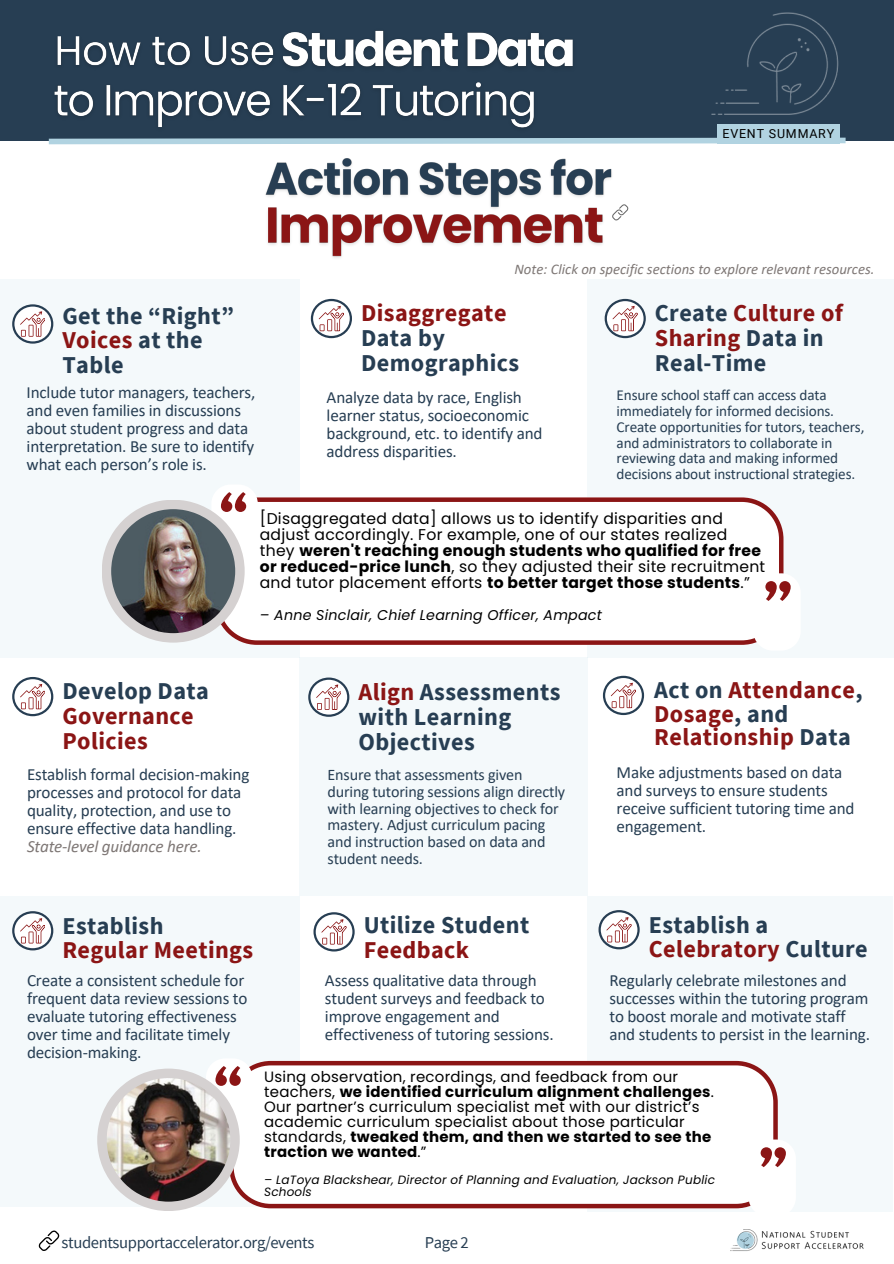
<style>
.page{position:relative;width:894px;height:1264px;background:#fff}
.page>*{position:absolute;margin:0;border:0;box-sizing:border-box;transform-origin:0 0}
.t1{font:700 54.6px "League Spartan";color:#8b1515}
.t2{font:700 24.15px/24.8px "Source Sans Pro";letter-spacing:.015em;color:#273e53}
.t3{font:700 24.15px/24.8px "Source Sans Pro";letter-spacing:.015em;color:#8b1515}
.t4{font:17.1px/18px "Calibri";letter-spacing:-.01em;color:#273e53}
.t5{font:16.65px "Source Sans Pro";letter-spacing:-.025em;color:#273e53}
.t6{font:16.05px/16.8px "Calibri";letter-spacing:-.01em;color:#273e53}
.t7{font:15.6px/16px "Poppins";letter-spacing:.015em;color:#000}
.t8{font:15.15px/15.8px "Calibri";letter-spacing:-.01em;color:#273e53}
.t9{font:15px/15px "Poppins";letter-spacing:.015em;color:#000}
.t10{font:italic 14.7px "Calibri";color:#7e7775}
.t11{font:italic 14.25px "Poppins";letter-spacing:.015em;color:#000}
.t12{font:12.45px "Roboto";letter-spacing:.07em;color:#000}
.t13{font:italic 12px/12px "Poppins";letter-spacing:.015em;color:#000}
.s1{color:#8b1515}
.s2{font-weight:700}
.s3{color:#273e53}
.s4{font-style:italic;color:#7e7775}
</style>
<div class="page">
<div style="left:0;top:0;width:893px;height:141px;background:#273e53"></div>
<svg style="left:48px;top:135px;width:798px;height:10px"></svg>
<div style="left:587px;top:895px;width:306px;height:315px;background:#f4f9fb"></div>
<div style="left:0;top:895px;width:299px;height:311px;background:#f4f9fb"></div>
<div style="left:716px;top:124px;width:123px;height:20px;background:#b1d3e1"></div>
<img style="left:57px;top:36px;width:217px;height:30px">
<img style="left:48px;top:84px;width:493px;height:52px">
<img style="left:283px;top:30px;width:290px;height:54px">
<img style="left:265px;top:158px;width:347px;height:100px">
<svg style="left:611px;top:204px;width:17px;height:17px"></svg>
<div style="left:0;top:278px;width:299px;height:379px;background:#f4f9fb"></div>
<div style="left:587px;top:278px;width:306px;height:379px;background:#f4f9fb"></div>
<div style="left:299px;top:657px;width:288px;height:238px;background:#f4f9fb"></div>
<svg style="left:12px;top:304px;width:41px;height:39px"></svg>
<svg style="left:12px;top:911px;width:41px;height:39px"></svg>
<svg style="left:602px;top:675px;width:42px;height:40px"></svg>
<svg style="left:313px;top:912px;width:41px;height:39px"></svg>
<svg style="left:308px;top:677px;width:41px;height:39px"></svg>
<svg style="left:311px;top:299px;width:41px;height:39px"></svg>
<svg style="left:598px;top:910px;width:41px;height:39px"></svg>
<svg style="left:12px;top:677px;width:41px;height:39px"></svg>
<svg style="left:242px;top:497px;width:541px;height:148px"></svg>
<svg style="left:102px;top:485px;width:156px;height:157px"></svg>
<img style="left:111px;top:509px;width:124px;height:124px">
<div style="left:753px;top:573px;width:47px;height:77px;background:#fff;border-radius:19px"></div>
<svg style="left:604px;top:299px;width:41px;height:39px"></svg>
<svg style="left:38px;top:1230px;width:22px;height:21px"></svg>
<svg style="left:252px;top:1060px;width:525px;height:148px"></svg>
<div style="left:748px;top:1139px;width:47px;height:77px;background:#fff;border-radius:19px"></div>
<svg style="left:97px;top:1059px;width:155px;height:151px"></svg>
<img style="left:107px;top:1077px;width:123px;height:124px">
<img style="left:730px;top:1229px;width:134px;height:22px">
<img style="left:711px;top:12px;width:128px;height:103px">
<p class="t12" style="left:722px;top:127px;width:113px">EVENT SUMMARY</p>
<p class="t2" style="left:62px;top:302px;width:173px">Get the “Right”<br><span class="s1">Voices</span> at the<br>Table</p>
<h4 class="t4" style="left:27px;top:385px;width:230px">Include tutor managers, teachers, and even families in discussions about student progress and data interpretation. Be sure to identify what each person’s role is.</h4>
<h4 class="t10" style="left:514px;top:263px;width:361px">Note: Click on specific sections to explore relevant resources.</h4>
<p class="t2" style="left:361px;top:300px;width:160px"><span class="s1">Disaggregate<br></span>Data by<br>Demographics</p>
<h6 class="t4" style="left:326px;top:389px;width:217px">Analyze data by race, English learner status, socioeconomic background, etc. to identify and address disparities.</h6>
<h4 class="t2" style="left:654px;top:300px;width:190px">Create <span class="s1">Culture of<br>Sharing</span> Data in<br>Real-Time</h4>
<p class="t8" style="left:616px;top:388px;width:249px">Ensure school staff can access data immediately for informed decisions.<br>Create opportunities for tutors, teachers, and administrators to collaborate in reviewing data and making informed decisions about instructional strategies.</p>
<h5 class="t1" style="left:220px;top:489px;width:31px">“</h5>
<p class="t7" style="left:260px;top:510px;width:507px">[Disaggregated data] allows us to identify disparities and adjust accordingly. For example, one of our states realized they <span class="s2">weren't reaching enough students who qualified for free or reduced-price lunch</span>, so they adjusted their site recruitment and tutor placement efforts <span class="s2">to better target those students</span>.”</p>
<p class="t11" style="left:260px;top:605px;width:343px">– Anne Sinclair, Chief Learning Officer, Ampact</p>
<p class="t1" style="left:762px;top:578px;width:31px">”</p>
<h5 class="t3" style="left:62px;top:678px;width:148px"><span class="s3">Develop Data<br></span>Governance<br>Policies</h5>
<p class="t4" style="left:27px;top:766px;width:224px">Establish formal decision-making processes and protocol for data quality, protection, and use to ensure effective data handling.<br><span class="s4">State-level guidance here.</span></p>
<h5 class="t2" style="left:358px;top:679px;width:203px"><span class="s1">Align</span> Assessments with Learning<br>Objectives</h5>
<h4 class="t6" style="left:327px;top:767px;width:239px">Ensure that assessments given during tutoring sessions align directly with learning objectives to check for mastery. Adjust curriculum pacing and instruction based on data and student needs.</h4>
<p class="t3" style="left:654px;top:677px;width:210px;line-height:23.7px"><span class="s3">Act on</span> Attendance<span class="s3">,<br></span>Dosage<span class="s3">, and<br></span>Relationship <span class="s3">Data</span></p>
<h4 class="t4" style="left:616px;top:764px;width:239px">Make adjustments based on data and surveys to ensure students receive sufficient tutoring time and engagement.</h4>
<h6 class="t3" style="left:62px;top:912px;width:192px"><span class="s3">Establish<br></span>Regular Meetings</h6>
<p class="t4" style="left:27px;top:972px;width:222px">Create a consistent schedule for frequent data review sessions to evaluate tutoring effectiveness over time and facilitate timely decision-making.</p>
<h4 class="t2" style="left:363px;top:912px;width:167px">Utilize Student<br><span class="s1">Feedback</span></h4>
<h5 class="t4" style="left:325px;top:972px;width:230px">Assess qualitative data through student surveys and feedback to improve engagement and effectiveness of tutoring sessions.</h5>
<h5 class="t2" style="left:648px;top:911px;width:220px">Establish a<br><span class="s1">Celebratory</span> Culture</h5>
<p class="t4" style="left:609px;top:972px;width:262px">Regularly celebrate milestones and successes within the tutoring program to boost morale and motivate staff and students to persist in the learning.</p>
<h5 class="t1" style="left:214px;top:1062px;width:31px">“</h5>
<p class="t9" style="left:264px;top:1068px;width:451px">Using observation, recordings, and feedback from our teachers, <span class="s2">we identified curriculum alignment challenges</span>.<br>Our partner’s curriculum specialist met with our district’s academic curriculum specialist about those particular standards, <span class="s2">tweaked them, and then we started to see the traction we wanted</span>.”</p>
<h4 class="t13" style="left:264px;top:1173px;width:452px">– LaToya Blackshear, Director of Planning and Evaluation, Jackson Public<br>Schools</h4>
<p class="t5" style="left:62px;top:1231px;width:254px">studentsupportaccelerator.org/events</p>
<p class="t5" style="left:424px;top:1231px;width:46px">Page 2</p>
<h4 class="t1" style="left:757px;top:1143px;width:31px">”</h4>
</div>
